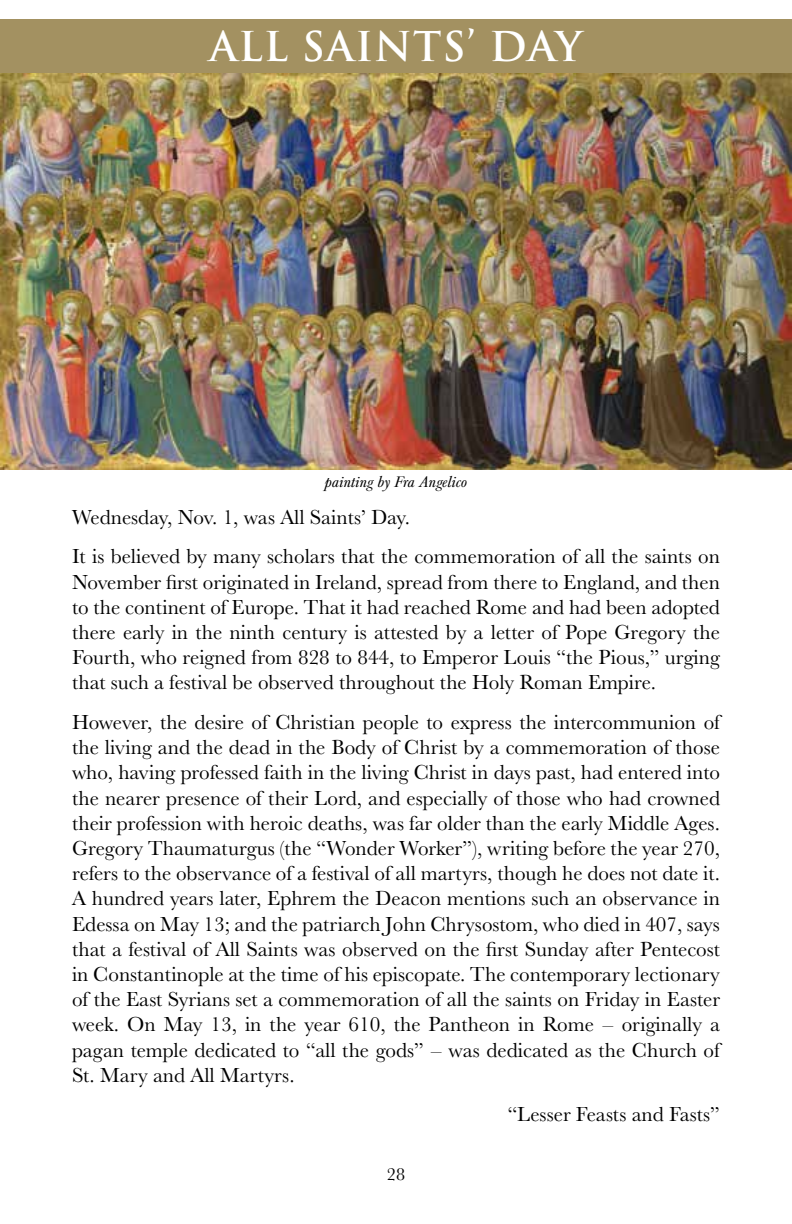
<style>
.page{position:relative;width:792px;height:1224px;background:#fff}
.page>*{position:absolute;margin:0;border:0;box-sizing:border-box;transform-origin:0 0}
.t1{font:700 40px "Trajan Pro";letter-spacing:.025em;color:#fff}
.t2{font:21px/25.2px "Baskerville URW";color:#000;text-align:justify}
.t3{font:18px "Baskerville URW";color:#000}
.t4{font:italic 16px "Baskerville URW";color:#000}
</style>
<div class="page">
<div style="left:0;top:19px;width:792px;height:60px;background:#a39161"></div>
<img style="left:0;top:73px;width:792px;height:397px">
<h1 class="t1" style="left:210px;top:22px;width:374px">ALL SAINTS’ DAY</h1>
<p class="t4" style="left:325px;top:473px;width:144px">painting by Fra Angelico</p>
<p class="t2" style="left:72px;top:496px;width:649px;line-height:39.6px">Wednesday, Nov. 1, was All Saints’ Day.<br>It is believed by many scholars that the commemoration of all the saints on</p>
<p class="t2" style="left:72px;top:568px;width:650px">November first originated in Ireland, spread from there to England, and then to the continent of Europe. That it had reached Rome and had been adopted there early in the ninth century is attested by a letter of Pope Gregory the Fourth, who reigned from 828 to 844, to Emperor Louis “the Pious,” urging that such a festival be observed throughout the Holy Roman Empire.</p>
<p class="t2" style="left:72px;top:709px;width:650px">However, the desire of Christian people to express the intercommunion of the living and the dead in the Body of Christ by a commemoration of those who, having professed faith in the living Christ in days past, had entered into the nearer presence of their Lord, and especially of those who had crowned their profession with heroic deaths, was far older than the early Middle Ages.<br>Gregory Thaumaturgus (the “Wonder Worker”), writing before the year 270, refers to the observance of a festival of all martyrs, though he does not date it.<br>A hundred years later, Ephrem the Deacon mentions such an observance in Edessa on May 13; and the patriarch John Chrysostom, who died in 407, says that a festival of All Saints was observed on the first Sunday after Pentecost in Constantinople at the time of his episcopate. The contemporary lectionary of the East Syrians set a commemoration of all the saints on Friday in Easter week. On May 13, in the year 610, the Pantheon in Rome – originally a pagan temple dedicated to “all the gods” – was dedicated as the Church of St. Mary and All Martyrs.</p>
<p class="t2" style="left:508px;top:1101px;width:214px">“Lesser Feasts and Fasts”</p>
<p class="t3" style="left:387px;top:1162px;width:20px">28</p>
</div>
